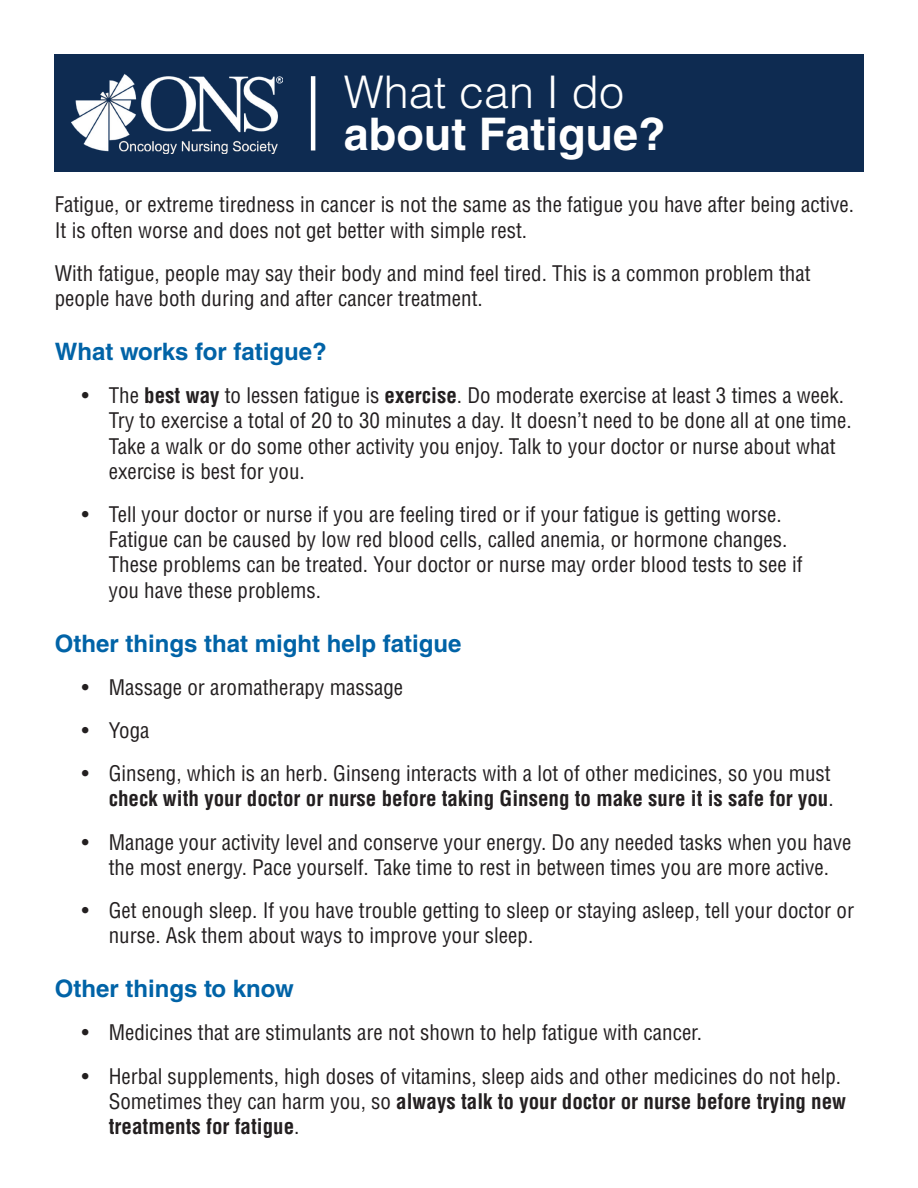
<style>
.page{position:relative;width:918px;height:1188px;background:#fff}
.page>*{position:absolute;margin:0;border:0;box-sizing:border-box;transform-origin:0 0}
.t1{font:700 45px "Helvetica LT Std";color:#fff}
.t2{font:300 45px "Helvetica LT Std";color:#fff}
.t3{font:700 24px "Helvetica LT Std";color:#0163a7}
.t4{font:condensed 21px/25.2px "Helvetica LT Std";color:#231f20}
.s1{font-weight:700}
</style>
<div class="page">
<div style="left:55px;top:55px;width:809px;height:117px;background:#0e2b51"></div>
<img style="left:71px;top:74px;width:211px;height:80px">
<hr style="left:311px;top:76px;width:4px;height:74px;background:#fff">
<h1 class="t2" style="left:344px;top:64px;width:282px">What can I do</h1>
<h1 class="t1" style="left:344px;top:107px;width:323px">about Fatigue?</h1>
<p class="t4" style="left:55px;top:192px;width:801px">Fatigue, or extreme tiredness in cancer is not the same as the fatigue you have after being active.<br>It is often worse and does not get better with simple rest.</p>
<p class="t4" style="left:55px;top:260px;width:757px">With fatigue, people may say their body and mind feel tired. This is a common problem that people have both during and after cancer treatment.</p>
<p class="t3" style="left:55px;top:337px;width:274px">What works for fatigue?</p>
<p class="t4" style="left:109px;top:383px;width:745px;text-indent:-27px">• The <span class="s1">best way</span> to lessen fatigue is <span class="s1">exercise</span>. Do moderate exercise at least 3 times a week.<br>Try to exercise a total of 20 to 30 minutes a day. It doesn’t need to be done all at one time.<br>Take a walk or do some other activity you enjoy. Talk to your doctor or nurse about what exercise is best for you.</p>
<p class="t4" style="left:109px;top:502px;width:695px;text-indent:-27px">• Tell your doctor or nurse if you are feeling tired or if your fatigue is getting worse.<br>Fatigue can be caused by low red blood cells, called anemia, or hormone changes.<br>These problems can be treated. Your doctor or nurse may order blood tests to see if you have these problems.</p>
<p class="t3" style="left:55px;top:629px;width:408px">Other things that might help fatigue</p>
<p class="t4" style="left:82px;top:674px;width:323px">• Massage or aromatherapy massage</p>
<p class="t4" style="left:82px;top:718px;width:69px">• Yoga</p>
<p class="t4" style="left:82px;top:761px;width:753px;text-align:right">• Ginseng, which is an herb. Ginseng interacts with a lot of other medicines, so you must <span class="s1">check with your doctor or nurse before taking Ginseng to make sure it is safe for you</span>.</p>
<p class="t4" style="left:82px;top:829px;width:771px;text-align:center">• Manage your activity level and conserve your energy. Do any needed tasks when you have the most energy. Pace yourself. Take time to rest in between times you are more active.</p>
<p class="t4" style="left:109px;top:898px;width:747px;text-indent:-27px">• Get enough sleep. If you have trouble getting to sleep or staying asleep, tell your doctor or nurse. Ask them about ways to improve your sleep.</p>
<p class="t3" style="left:55px;top:974px;width:241px">Other things to know</p>
<p class="t4" style="left:82px;top:1020px;width:622px">• Medicines that are stimulants are not shown to help fatigue with cancer.</p>
<p class="t4" style="left:109px;top:1063px;width:739px;text-indent:-27px">• Herbal supplements, high doses of vitamins, sleep aids and other medicines do not help.<br>Sometimes they can harm you, so <span class="s1">always talk to your doctor or nurse before trying new treatments for fatigue</span>.</p>
</div>
